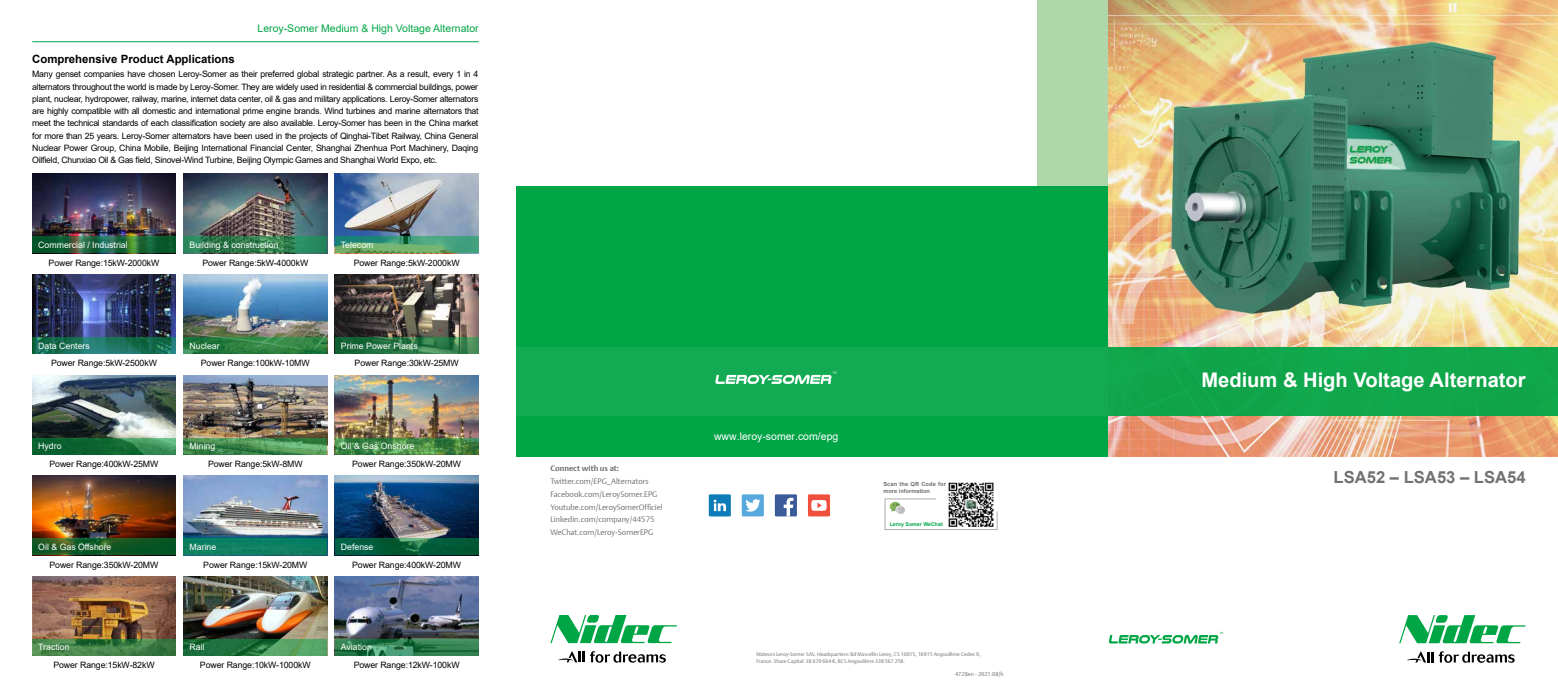
<style>
.page{position:relative;width:1558px;height:695px;background:#fff}
.page>*{position:absolute;margin:0;border:0;box-sizing:border-box;transform-origin:0 0}
.t1{font:700 20.12px "Arial";color:#fff}
.t2{font:700 16.62px "Arial";color:#727171}
.t3{font:700 11.38px "Arial";color:#000}
.t4{font:10.5px "Arial";color:#00a546}
.t5{font:10.5px "Arial";color:#fff}
.t6{font:8.75px/12.2px "Arial";letter-spacing:-.01em;color:#000;text-align:justify}
.t7{font:8.75px "Arial";color:#fff}
.t8{font:7.88px/12.9px "DTL Argo T Light";color:#727171}
.t9{font:700 7.88px "DTL Argo T";color:#727171}
.t10{font:700 5.69px/6.8px "Arial";color:#727171}
.t11{font:5.69px "DTL Argo T Light";color:#727171}
.t12{font:5.25px/6.3px "DTL Argo T Light";color:#727171}
.t13{font:700 5.25px "Arial";color:#00a546}
</style>
<div class="page">
<div style="left:1037px;top:0;width:73px;height:423px;background:#afd7a9"></div>
<div style="left:1037px;top:186px;width:72px;height:270px;background:#00a546"></div>
<img style="left:1109px;top:0;width:449px;height:456px">
<div style="left:1037px;top:347px;width:521px;height:68px;background:#10a74b"></div>
<hr style="left:32px;top:41px;width:447px;height:1px;background:#00a546">
<img style="left:335px;top:576px;width:144px;height:62px">
<img style="left:183px;top:576px;width:144px;height:62px">
<img style="left:32px;top:576px;width:144px;height:62px">
<svg style="left:32px;top:638px;width:144px;height:17px;background:#447e46"></svg>
<svg style="left:183px;top:638px;width:144px;height:17px;background:#35804a"></svg>
<svg style="left:335px;top:638px;width:144px;height:17px;background:#317c50"></svg>
<img style="left:183px;top:475px;width:144px;height:63px">
<img style="left:32px;top:475px;width:144px;height:63px">
<img style="left:335px;top:475px;width:144px;height:63px">
<svg style="left:32px;top:538px;width:144px;height:17px;background:#165925"></svg>
<div style="left:183px;top:538px;width:144px;height:17px;background:#0d7f62"></div>
<svg style="left:335px;top:538px;width:144px;height:17px;background:#07603d"></svg>
<img style="left:335px;top:375px;width:144px;height:62px">
<img style="left:32px;top:375px;width:144px;height:62px">
<img style="left:183px;top:375px;width:144px;height:62px">
<svg style="left:32px;top:437px;width:144px;height:17px;background:#227441"></svg>
<svg style="left:183px;top:437px;width:144px;height:17px;background:#4d8f54"></svg>
<svg style="left:335px;top:437px;width:144px;height:17px;background:#498747"></svg>
<img style="left:32px;top:274px;width:144px;height:63px">
<img style="left:183px;top:274px;width:144px;height:63px">
<img style="left:335px;top:274px;width:144px;height:63px">
<svg style="left:32px;top:337px;width:144px;height:17px;background:#1b725b"></svg>
<svg style="left:183px;top:337px;width:144px;height:17px;background:#2c8142"></svg>
<svg style="left:335px;top:337px;width:144px;height:17px;background:#2b7746"></svg>
<img style="left:32px;top:174px;width:144px;height:62px">
<img style="left:183px;top:174px;width:144px;height:62px">
<img style="left:335px;top:174px;width:144px;height:62px">
<svg style="left:32px;top:236px;width:144px;height:17px;background:#1d643a"></svg>
<svg style="left:183px;top:236px;width:144px;height:17px;background:#2e8052"></svg>
<svg style="left:335px;top:236px;width:144px;height:17px;background:#4ea072"></svg>
<svg style="left:550px;top:615px;width:127px;height:28px"></svg>
<svg style="left:558px;top:651px;width:108px;height:11px"></svg>
<div style="left:516px;top:186px;width:521px;height:270px;background:#00a546"></div>
<div style="left:516px;top:347px;width:521px;height:68px;background:#12ab53"></div>
<svg style="left:715px;top:371px;width:121px;height:13px"></svg>
<svg style="left:1109px;top:631px;width:114px;height:12px"></svg>
<svg style="left:1399px;top:615px;width:126px;height:28px"></svg>
<svg style="left:1407px;top:651px;width:107px;height:11px"></svg>
<img style="left:948px;top:482px;width:46px;height:16px">
<svg style="left:884px;top:498px;width:114px;height:32px"></svg>
<div style="left:808px;top:494px;width:22px;height:22px;background:#ef4f3d"></div>
<svg style="left:811px;top:500px;width:16px;height:10px"></svg>
<div style="left:775px;top:494px;width:22px;height:22px;background:#3b5a9a"></div>
<svg style="left:784px;top:497px;width:9px;height:19px"></svg>
<div style="left:709px;top:494px;width:22px;height:22px;background:#0c7bb7"></div>
<svg style="left:713px;top:499px;width:13px;height:12px"></svg>
<div style="left:742px;top:494px;width:22px;height:22px;background:#57a8dc"></div>
<svg style="left:745px;top:499px;width:15px;height:12px"></svg>
<p class="t4" style="left:258px;top:22px;width:223px">Leroy-Somer Medium &amp; High Voltage Alternator</p>
<h3 class="t3" style="left:32px;top:51px;width:204px">Comprehensive Product Applications</h3>
<p class="t6" style="left:32px;top:68px;width:448px">Many genset companies have chosen Leroy-Somer as their preferred global strategic partner. As a result, every 1 in 4 alternators throughout the world is made by Leroy-Somer. They are widely used in residential &amp; commercial buildings, power plant, nuclear, hydropower, railway, marine, internet data center, oil &amp; gas and military applications. Leroy-Somer alternators are highly compatible with all domestic and international prime engine brands. Wind turbines and marine alternators that meet the technical standards of each classification society are also available. Leroy-Somer has been in the China market for more than 25 years. Leroy-Somer alternators have been used in the projects of Qinghai-Tibet Railway, China General Nuclear Power Group, China Mobile, Beijing International Financial Center, Shanghai Zhenhua Port Machinery, Daqing Oilfield, Chunxiao Oil &amp; Gas field, Sinovel-Wind Turbine, Beijing Olympic Games and Shanghai World Expo, etc.</p>
<p class="t7" style="left:38px;top:239px;width:91px">Commercial / Industrial</p>
<p class="t7" style="left:190px;top:239px;width:90px">Building &amp; construction</p>
<p class="t7" style="left:341px;top:239px;width:34px">Telecom</p>
<p class="t6" style="left:49px;top:256px;width:112px">Power Range:15kW-2000kW</p>
<p class="t6" style="left:202px;top:256px;width:107px">Power Range:5kW-4000kW</p>
<p class="t6" style="left:354px;top:256px;width:107px">Power Range:5kW-2000kW</p>
<p class="t7" style="left:38px;top:339px;width:53px">Data Centers</p>
<p class="t7" style="left:190px;top:339px;width:32px">Nuclear</p>
<p class="t7" style="left:341px;top:339px;width:78px">Prime Power Plants</p>
<p class="t6" style="left:51px;top:357px;width:107px">Power Range:5kW-2500kW</p>
<p class="t6" style="left:201px;top:357px;width:110px">Power Range:100kW-10MW</p>
<p class="t6" style="left:355px;top:357px;width:106px">Power Range:30kW-25MW</p>
<p class="t7" style="left:38px;top:440px;width:25px">Hydro</p>
<p class="t7" style="left:190px;top:440px;width:27px">Mining</p>
<p class="t7" style="left:341px;top:440px;width:75px">Oil &amp; Gas Onshore</p>
<p class="t6" style="left:50px;top:457px;width:110px">Power Range:400kW-25MW</p>
<p class="t6" style="left:208px;top:457px;width:96px">Power Range:5kW-8MW</p>
<p class="t6" style="left:352px;top:457px;width:110px">Power Range:350kW-20MW</p>
<p class="t7" style="left:38px;top:540px;width:75px">Oil &amp; Gas Offshore</p>
<p class="t7" style="left:190px;top:540px;width:28px">Marine</p>
<p class="t7" style="left:341px;top:540px;width:34px">Defense</p>
<p class="t6" style="left:50px;top:558px;width:110px">Power Range:350kW-20MW</p>
<p class="t6" style="left:203px;top:558px;width:106px">Power Range:15kW-20MW</p>
<p class="t6" style="left:352px;top:558px;width:110px">Power Range:400kW-20MW</p>
<p class="t7" style="left:38px;top:641px;width:33px">Traction</p>
<p class="t7" style="left:190px;top:641px;width:17px">Rail</p>
<p class="t7" style="left:341px;top:641px;width:32px">Aviation</p>
<p class="t6" style="left:53px;top:658px;width:103px">Power Range:15kW-82kW</p>
<p class="t6" style="left:200px;top:658px;width:112px">Power Range:10kW-1000kW</p>
<p class="t6" style="left:354px;top:658px;width:107px">Power Range:12kW-100kW</p>
<p class="t5" style="left:714px;top:428px;width:126px">www.leroy-somer.com/epg</p>
<p class="t9" style="left:550px;top:463px;width:70px">Connect with us at:</p>
<p class="t8" style="left:550px;top:474px;width:114px">Twitter.com/EPG_Alternators<br>Facebook.com/LeroySomer.EPG<br>Youtube.com/LeroySomerOfficiel<br>Linkedin.com/company/44575<br>WeChat.com/Leroy-SomerEPG</p>
<p class="t10" style="left:883px;top:480px;width:64px">Scan the QR Code for more information</p>
<p class="t13" style="left:890px;top:520px;width:54px">Leroy Somer WeChat</p>
<p class="t12" style="left:756px;top:651px;width:226px">Moteurs Leroy-Somer SAS. Headquarters: Bd Marcellin Leroy, CS 10015, 16915 Angoulême Cedex 9,<br>France. Share Capital: 38 679 664 €, RCS Angoulême 338 567 258.</p>
<p class="t11" style="left:955px;top:670px;width:50px">4728en - 2021.08/h</p>
<h1 class="t1" style="left:1201px;top:366px;width:326px">Medium &amp; High Voltage Alternator</h1>
<h2 class="t2" style="left:1333px;top:465px;width:194px">LSA52 – LSA53 – LSA54</h2>
</div>
